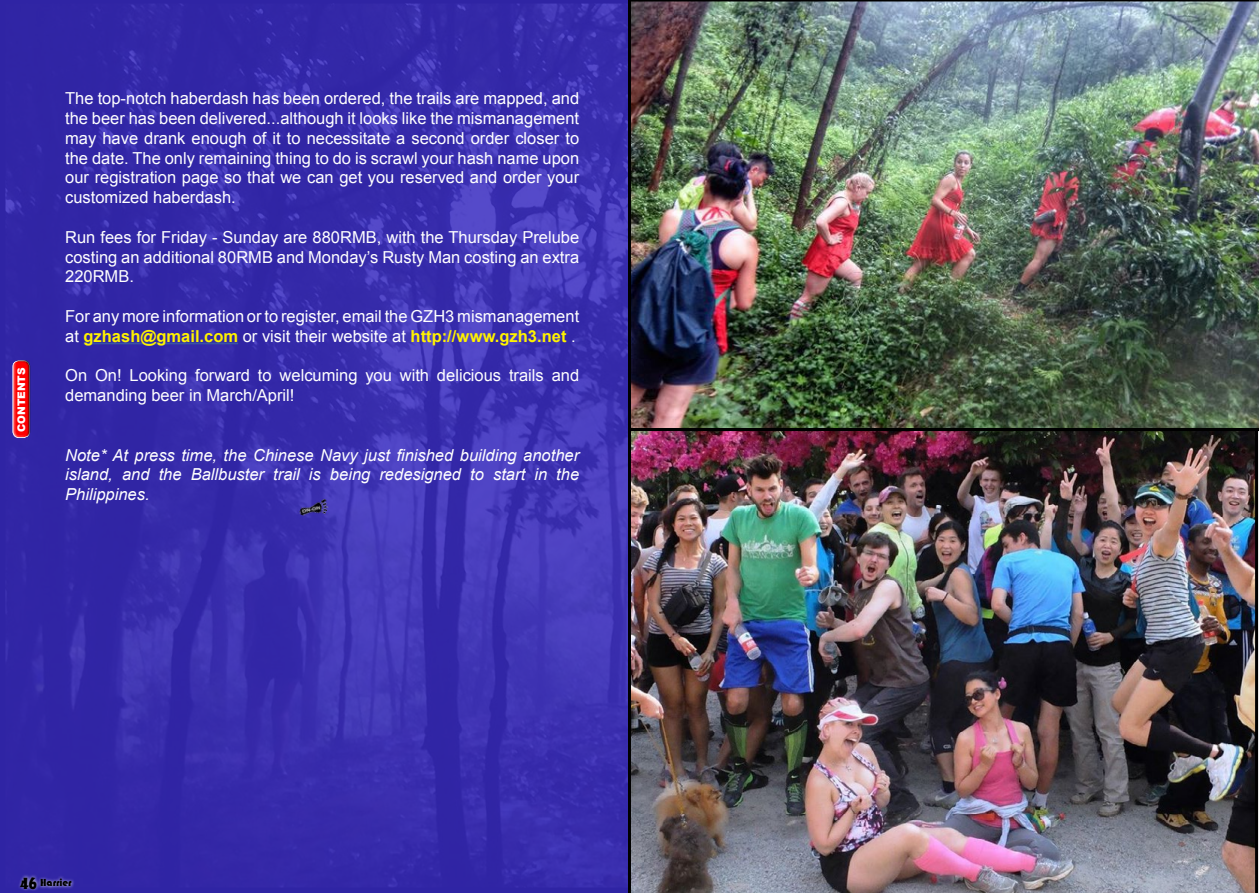
<style>
.page{position:relative;width:1259px;height:893px;background:#fff}
.page>*{position:absolute;margin:0;border:0;box-sizing:border-box;transform-origin:0 0}
.t1{font:16.5px/19.8px "Arial";color:#fff;text-align:justify}
.t2{font:italic 16.5px/19.8px "Arial";color:#fff;text-align:justify}
.t3{font:10.5px "Bauhaus 93";color:#000}
.t4{font:900 10.5px "Arial";color:#fff}
.s1{font-weight:700;color:#fff200}
.s2{font-family:"Showcard Gothic";font-size:15px}
</style>
<div class="page">
<svg style="left:0;top:0;width:628px;height:893px;background:#382dad"></svg>
<img style="left:628px;top:0;width:631px;height:431px">
<hr style="left:84px;top:343px;width:154px;height:1px;background:#3953a4">
<img style="left:628px;top:428px;width:630px;height:465px">
<img style="left:299px;top:492px;width:32px;height:32px">
<div style="left:9px;top:358px;width:19px;height:83px;background:#fff;opacity:.75"></div>
<div style="left:14px;top:357px;width:20px;height:83px;background:#000;opacity:.75"></div>
<div style="left:17px;top:874px;width:23px;height:18px;background:#fff;opacity:.75"></div>
<div style="left:37px;top:875px;width:38px;height:15px;background:#fff;opacity:.75"></div>
<p class="t4" style="left:14px;top:432px;width:66px;rotate:-90deg">CONTENTS</p>
<p class="t1" style="left:65px;top:89px;width:515px">The top-notch haberdash has been ordered, the trails are mapped, and the beer has been delivered...although it looks like the mismanagement may have drank enough of it to necessitate a second order closer to the date. The only remaining thing to do is scrawl your hash name upon our registration page so that we can get you reserved and order your customized haberdash.</p>
<p class="t1" style="left:65px;top:227px;width:515px">Run fees for Friday - Sunday are 880RMB, with the Thursday Prelube costing an additional 80RMB and Monday’s Rusty Man costing an extra 220RMB.</p>
<p class="t1" style="left:65px;top:306px;width:515px">For any more information or to register, email the GZH3 mismanagement at <span class="s1">gzhash@gmail.com</span> or visit their website at <span class="s1">http://www.gzh3.net</span> .</p>
<p class="t1" style="left:65px;top:366px;width:515px">On On! Looking forward to welcuming you with delicious trails and demanding beer in March/April!</p>
<p class="t2" style="left:65px;top:445px;width:515px">Note* At press time, the Chinese Navy just finished building another island, and the Ballbuster trail is being redesigned to start in the Philippines.</p>
<p class="t3" style="left:20px;top:877px;width:53px"><span class="s2">46</span> Harrier</p>
</div>
